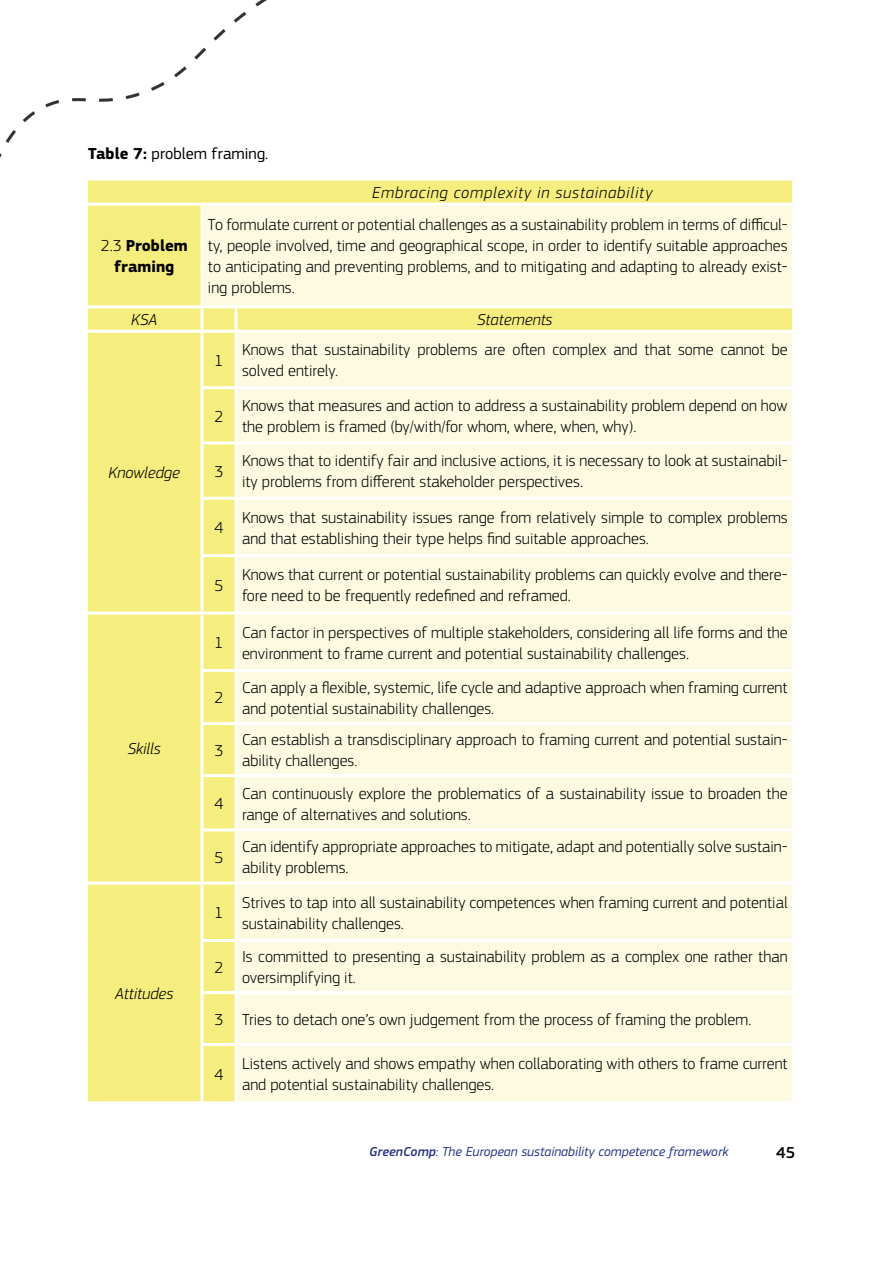
<style>
.page{position:relative;width:893px;height:1263px;background:#fff}
.page>*{position:absolute;margin:0;border:0;box-sizing:border-box;transform-origin:0 0}
.t1{font:300 16.5px/21px "EC Square Sans Pro";color:#000}
.t2{font:italic 300 16.5px "EC Square Sans Pro";color:#000}
.t3{font:italic 300 16.5px "EC Square Sans Pro";letter-spacing:.05em;color:#000}
.t4{font:16.5px "EC Square Sans Pro";color:#000}
.t5{font:700 16.5px/21px "EC Square Sans Pro";color:#000;text-align:center}
.t6{font:500 16.5px "EC Square Sans Pro";color:#000}
.t7{font:italic 13.5px "EC Square Sans Pro";color:#283583}
.s1{font-weight:700}
.s2{font-weight:300}
.s3{font-weight:500}
</style>
<div class="page">
<div style="left:88px;top:181px;width:704px;height:920px;background:#f5ed7d"></div>
<svg style="left:203px;top:206px;width:589px;height:895px;background:#fcf9db"></svg>
<hr style="left:85px;top:203px;width:117px;height:3px;background:#fff">
<hr style="left:85px;top:305px;width:117px;height:3px;background:#fff">
<hr style="left:200px;top:308px;width:3px;height:22px;background:#fff">
<hr style="left:234px;top:308px;width:3px;height:22px;background:#fff">
<hr style="left:85px;top:330px;width:117px;height:3px;background:#fff">
<hr style="left:202px;top:330px;width:34px;height:3px;background:#fff">
<hr style="left:200px;top:333px;width:3px;height:53px;background:#fff">
<hr style="left:200px;top:386px;width:36px;height:3px;background:#fff">
<hr style="left:200px;top:389px;width:3px;height:52px;background:#fff">
<hr style="left:200px;top:441px;width:36px;height:3px;background:#fff">
<hr style="left:200px;top:444px;width:3px;height:53px;background:#fff">
<hr style="left:200px;top:497px;width:36px;height:3px;background:#fff">
<hr style="left:200px;top:500px;width:3px;height:54px;background:#fff">
<hr style="left:200px;top:554px;width:36px;height:3px;background:#fff">
<hr style="left:200px;top:557px;width:3px;height:54px;background:#fff">
<hr style="left:85px;top:611px;width:117px;height:3px;background:#fff">
<hr style="left:202px;top:611px;width:34px;height:3px;background:#fff">
<hr style="left:200px;top:614px;width:3px;height:55px;background:#fff">
<hr style="left:200px;top:669px;width:36px;height:3px;background:#fff">
<hr style="left:200px;top:672px;width:3px;height:50px;background:#fff">
<hr style="left:200px;top:722px;width:36px;height:3px;background:#fff">
<hr style="left:200px;top:725px;width:3px;height:49px;background:#fff">
<hr style="left:200px;top:774px;width:36px;height:3px;background:#fff">
<hr style="left:200px;top:777px;width:3px;height:51px;background:#fff">
<hr style="left:200px;top:828px;width:36px;height:3px;background:#fff">
<hr style="left:200px;top:831px;width:3px;height:50px;background:#fff">
<hr style="left:85px;top:881px;width:117px;height:3px;background:#fff">
<hr style="left:202px;top:881px;width:34px;height:3px;background:#fff">
<hr style="left:200px;top:884px;width:3px;height:55px;background:#fff">
<hr style="left:200px;top:939px;width:36px;height:3px;background:#fff">
<hr style="left:200px;top:942px;width:3px;height:49px;background:#fff">
<hr style="left:200px;top:991px;width:36px;height:3px;background:#fff">
<hr style="left:200px;top:994px;width:3px;height:49px;background:#fff">
<hr style="left:200px;top:1043px;width:36px;height:3px;background:#fff">
<hr style="left:200px;top:1046px;width:3px;height:55px;background:#fff">
<hr style="left:236px;top:330px;width:559px;height:3px;background:#fff">
<hr style="left:234px;top:333px;width:3px;height:53px;background:#fff">
<hr style="left:236px;top:386px;width:559px;height:3px;background:#fff">
<hr style="left:234px;top:389px;width:3px;height:52px;background:#fff">
<hr style="left:236px;top:441px;width:559px;height:3px;background:#fff">
<hr style="left:234px;top:444px;width:3px;height:53px;background:#fff">
<hr style="left:236px;top:497px;width:559px;height:3px;background:#fff">
<hr style="left:234px;top:500px;width:3px;height:54px;background:#fff">
<hr style="left:236px;top:554px;width:559px;height:3px;background:#fff">
<hr style="left:234px;top:557px;width:3px;height:54px;background:#fff">
<hr style="left:236px;top:611px;width:559px;height:3px;background:#fff">
<hr style="left:234px;top:614px;width:3px;height:55px;background:#fff">
<hr style="left:236px;top:669px;width:559px;height:3px;background:#fff">
<hr style="left:234px;top:672px;width:3px;height:50px;background:#fff">
<hr style="left:236px;top:722px;width:559px;height:3px;background:#fff">
<hr style="left:234px;top:725px;width:3px;height:49px;background:#fff">
<hr style="left:236px;top:774px;width:559px;height:3px;background:#fff">
<hr style="left:234px;top:777px;width:3px;height:51px;background:#fff">
<hr style="left:236px;top:828px;width:559px;height:3px;background:#fff">
<hr style="left:234px;top:831px;width:3px;height:50px;background:#fff">
<hr style="left:236px;top:881px;width:559px;height:3px;background:#fff">
<hr style="left:234px;top:884px;width:3px;height:55px;background:#fff">
<hr style="left:236px;top:939px;width:559px;height:3px;background:#fff">
<hr style="left:234px;top:942px;width:3px;height:49px;background:#fff">
<hr style="left:236px;top:991px;width:559px;height:3px;background:#fff">
<hr style="left:234px;top:994px;width:3px;height:49px;background:#fff">
<hr style="left:236px;top:1043px;width:559px;height:3px;background:#fff">
<hr style="left:234px;top:1046px;width:3px;height:55px;background:#fff">
<hr style="left:202px;top:203px;width:34px;height:3px;background:#fff">
<hr style="left:200px;top:206px;width:3px;height:99px;background:#fff">
<hr style="left:236px;top:203px;width:559px;height:3px;background:#fff">
<hr style="left:202px;top:305px;width:34px;height:3px;background:#fff">
<hr style="left:236px;top:305px;width:559px;height:3px;background:#fff">
<p class="t4" style="left:88px;top:144px;width:182px"><span class="s1">Table 7:</span> problem framing.</p>
<p class="t3" style="left:372px;top:183px;width:282px">Embracing complexity in sustainability</p>
<p class="t5" style="left:101px;top:236px;width:88px"><span class="s2">2.3</span> Problem framing</p>
<p class="t1" style="left:208px;top:214px;width:581px;text-align:justify">To formulate current or potential challenges as a sustainability problem in terms of difficul&shy;ty, people involved, time and geographical scope, in order to identify suitable approaches to anticipating and preventing problems, and to mitigating and adapting to already exist&shy;ing problems.</p>
<p class="t2" style="left:131px;top:310px;width:28px">KSA</p>
<p class="t2" style="left:477px;top:310px;width:77px">Statements</p>
<p class="t2" style="left:108px;top:463px;width:73px">Knowledge</p>
<p class="t2" style="left:128px;top:739px;width:35px">Skills</p>
<p class="t2" style="left:115px;top:984px;width:60px">Attitudes</p>
<p class="t1" style="left:215px;top:350px;width:10px">1</p>
<p class="t1" style="left:242px;top:339px;width:547px">Knows that sustainability problems are often complex and that some cannot be solved entirely.</p>
<p class="t1" style="left:215px;top:405px;width:10px">2</p>
<p class="t1" style="left:242px;top:395px;width:547px">Knows that measures and action to address a sustainability problem depend on how the problem is framed (by/with/for whom, where, when, why).</p>
<p class="t1" style="left:215px;top:461px;width:10px">3</p>
<p class="t1" style="left:242px;top:450px;width:547px">Knows that to identify fair and inclusive actions, it is necessary to look at sustainabil&shy;ity problems from different stakeholder perspectives.</p>
<p class="t1" style="left:215px;top:517px;width:10px">4</p>
<p class="t1" style="left:242px;top:507px;width:547px">Knows that sustainability issues range from relatively simple to complex problems and that establishing their type helps find suitable approaches.</p>
<p class="t1" style="left:215px;top:575px;width:10px">5</p>
<p class="t1" style="left:242px;top:564px;width:547px">Knows that current or potential sustainability problems can quickly evolve and there&shy;fore need to be frequently redefined and reframed.</p>
<p class="t1" style="left:215px;top:632px;width:10px">1</p>
<p class="t1" style="left:242px;top:621px;width:547px">Can factor in perspectives of multiple stakeholders, considering all life forms and the environment to frame current and potential sustainability challenges.</p>
<p class="t1" style="left:215px;top:687px;width:10px">2</p>
<p class="t1" style="left:242px;top:677px;width:547px">Can apply a flexible, systemic, life cycle and adaptive approach when framing current and potential sustainability challenges.</p>
<p class="t1" style="left:215px;top:740px;width:10px">3</p>
<p class="t1" style="left:242px;top:729px;width:547px">Can establish a transdisciplinary approach to framing current and potential sustain&shy;ability challenges.</p>
<p class="t1" style="left:215px;top:793px;width:10px">4</p>
<p class="t1" style="left:242px;top:782px;width:547px">Can continuously explore the problematics of a sustainability issue to broaden the range of alternatives and solutions.</p>
<p class="t1" style="left:215px;top:847px;width:10px">5</p>
<p class="t1" style="left:242px;top:836px;width:547px">Can identify appropriate approaches to mitigate, adapt and potentially solve sustain&shy;ability problems.</p>
<p class="t1" style="left:215px;top:902px;width:10px">1</p>
<p class="t1" style="left:242px;top:892px;width:547px">Strives to tap into all sustainability competences when framing current and potential sustainability challenges.</p>
<p class="t1" style="left:215px;top:957px;width:10px">2</p>
<p class="t1" style="left:242px;top:946px;width:547px">Is committed to presenting a sustainability problem as a complex one rather than oversimplifying it.</p>
<p class="t1" style="left:215px;top:1009px;width:538px">3 Tries to detach one’s own judgement from the process of framing the problem.</p>
<p class="t1" style="left:215px;top:1064px;width:10px">4</p>
<p class="t1" style="left:242px;top:1053px;width:547px">Listens actively and shows empathy when collaborating with others to frame current and potential sustainability challenges.</p>
<p class="t7" style="left:369px;top:1144px;width:361px"><span class="s3">GreenComp</span>: The European sustainability competence framework</p>
<p class="t6" style="left:776px;top:1143px;width:20px">45</p>
</div>
